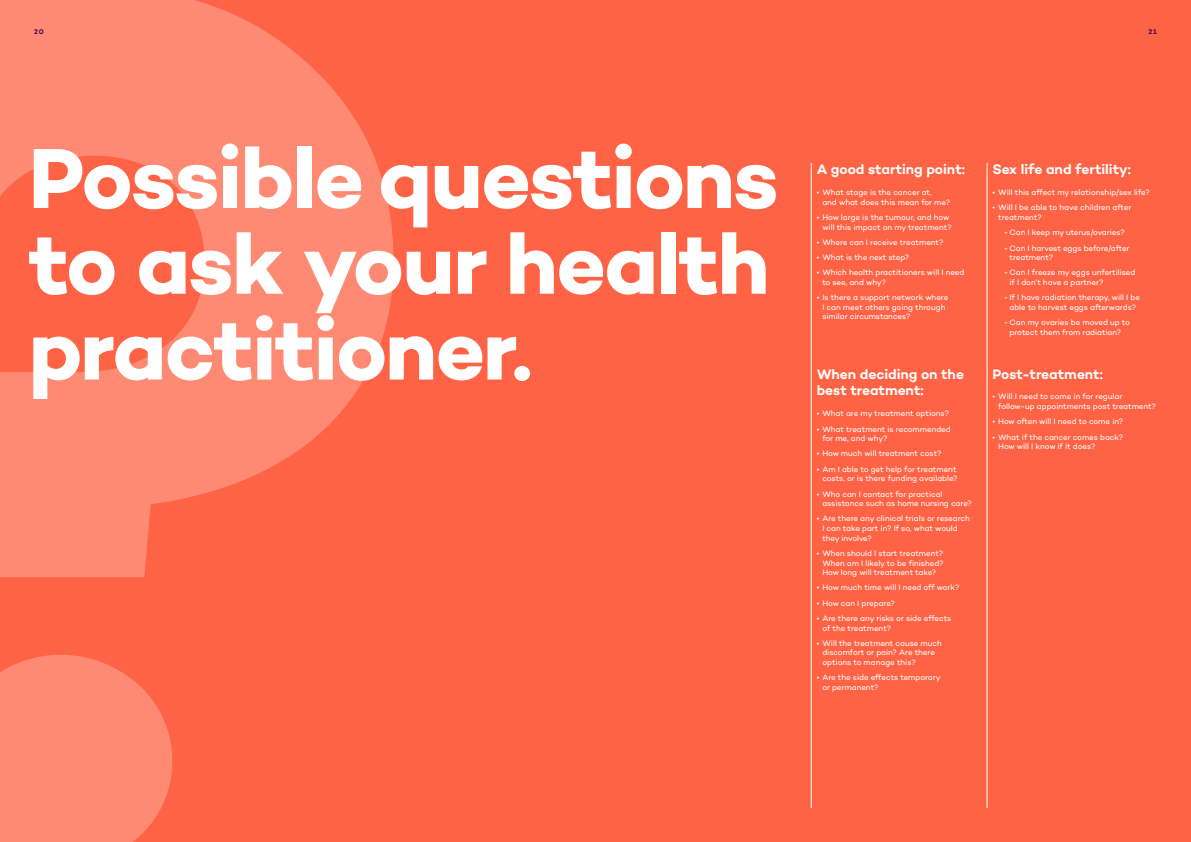
<style>
.page{position:relative;width:1191px;height:842px;background:#ff6345}
.page>*{position:absolute;margin:0;border:0;box-sizing:border-box;transform-origin:0 0}
.t1{font:700 86.6px/85.8px "Campton";letter-spacing:-.02em;color:#fff;text-align:justify}
.t2{font:600 14px/16.8px "Campton";color:#fff}
.t3{font:8px/9.6px "Campton";color:#fff}
.t4{font:600 7px "Campton";color:#380553}
</style>
<div class="page">
<svg style="left:0;top:0;width:393px;height:842px;fill:#ff8a74"></svg>
<hr style="left:811px;top:163px;width:1px;height:645px;background:#fff">
<hr style="left:986px;top:163px;width:1px;height:645px;background:#fff">
<p class="t4" style="left:34px;top:27px;width:11px">20</p>
<p class="t4" style="left:1148px;top:27px;width:10px">21</p>
<h1 class="t1" style="left:29px;top:134px;width:751px">Possible questions to ask your health practitioner.</h1>
<h2 class="t2" style="left:816px;top:161px;width:150px">A good starting point:</h2>
<p class="t3" style="left:822px;top:187px;width:129px;text-indent:-6px">• What stage is the cancer at,<br>and what does this mean for me?</p>
<p class="t3" style="left:822px;top:212px;width:131px;text-indent:-6px">• How large is the tumour, and how will this impact on my treatment?</p>
<p class="t3" style="left:816px;top:237px;width:128px">• Where can I receive treatment?</p>
<p class="t3" style="left:816px;top:252px;width:94px">• What is the next step?</p>
<p class="t3" style="left:822px;top:268px;width:144px;text-indent:-6px">• Which health practitioners will I need to see, and why?</p>
<p class="t3" style="left:822px;top:293px;width:127px;text-indent:-6px">• Is there a support network where<br>I can meet others going through similar circumstances?</p>
<h2 class="t2" style="left:816px;top:365px;width:149px">When deciding on the best treatment:</h2>
<p class="t3" style="left:816px;top:409px;width:134px">• What are my treatment options?</p>
<p class="t3" style="left:822px;top:424px;width:130px;text-indent:-6px">• What treatment is recommended for me, and why?</p>
<p class="t3" style="left:816px;top:449px;width:126px">• How much will treatment cost?</p>
<p class="t3" style="left:816px;top:464px;width:142px;text-align:right">• Am I able to get help for treatment costs, or is there funding available?</p>
<p class="t3" style="left:822px;top:489px;width:151px;text-indent:-6px">• Who can I contact for practical assistance such as home nursing care?</p>
<p class="t3" style="left:822px;top:514px;width:149px;text-indent:-6px">• Are there any clinical trials or research<br>I can take part in? If so, what would they involve?</p>
<p class="t3" style="left:822px;top:548px;width:123px;text-align:justify;text-indent:-6px">• When should I start treatment?<br>When am I likely to be finished?<br>How long will treatment take?</p>
<p class="t3" style="left:816px;top:583px;width:144px">• How much time will I need off work?</p>
<p class="t3" style="left:816px;top:598px;width:80px">• How can I prepare?</p>
<p class="t3" style="left:822px;top:613px;width:131px;text-indent:-6px">• Are there any risks or side effects of the treatment?</p>
<p class="t3" style="left:822px;top:638px;width:121px;text-indent:-6px">• Will the treatment cause much discomfort or pain? Are there options to manage this?</p>
<p class="t3" style="left:822px;top:673px;width:120px;text-indent:-6px">• Are the side effects temporary or permanent?</p>
<h2 class="t2" style="left:992px;top:161px;width:140px">Sex life and fertility:</h2>
<p class="t3" style="left:992px;top:187px;width:159px">• Will this affect my relationship/sex life?</p>
<p class="t3" style="left:998px;top:203px;width:135px;text-indent:-6px">• Will I be able to have children after treatment?</p>
<p class="t3" style="left:1003px;top:228px;width:123px">- Can I keep my uterus/ovaries?</p>
<p class="t3" style="left:1009px;top:243px;width:122px;text-indent:-6px">- Can I harvest eggs before/after treatment?</p>
<p class="t3" style="left:1009px;top:268px;width:127px;text-indent:-6px">- Can I freeze my eggs unfertilised if I don’t have a partner?</p>
<p class="t3" style="left:1003px;top:293px;width:138px;text-align:center">- If I have radiation therapy, will I be able to harvest eggs afterwards?</p>
<p class="t3" style="left:1003px;top:317px;width:128px;text-align:center">- Can my ovaries be moved up to protect them from radiation?</p>
<h2 class="t2" style="left:992px;top:365px;width:112px">Post-treatment:</h2>
<p class="t3" style="left:998px;top:392px;width:159px;text-indent:-6px">• Will I need to come in for regular follow-up appointments post treatment?</p>
<p class="t3" style="left:992px;top:417px;width:132px">• How often will I need to come in?</p>
<p class="t3" style="left:998px;top:432px;width:127px;text-indent:-6px">• What if the cancer comes back?<br>How will I know if it does?</p>
</div>
